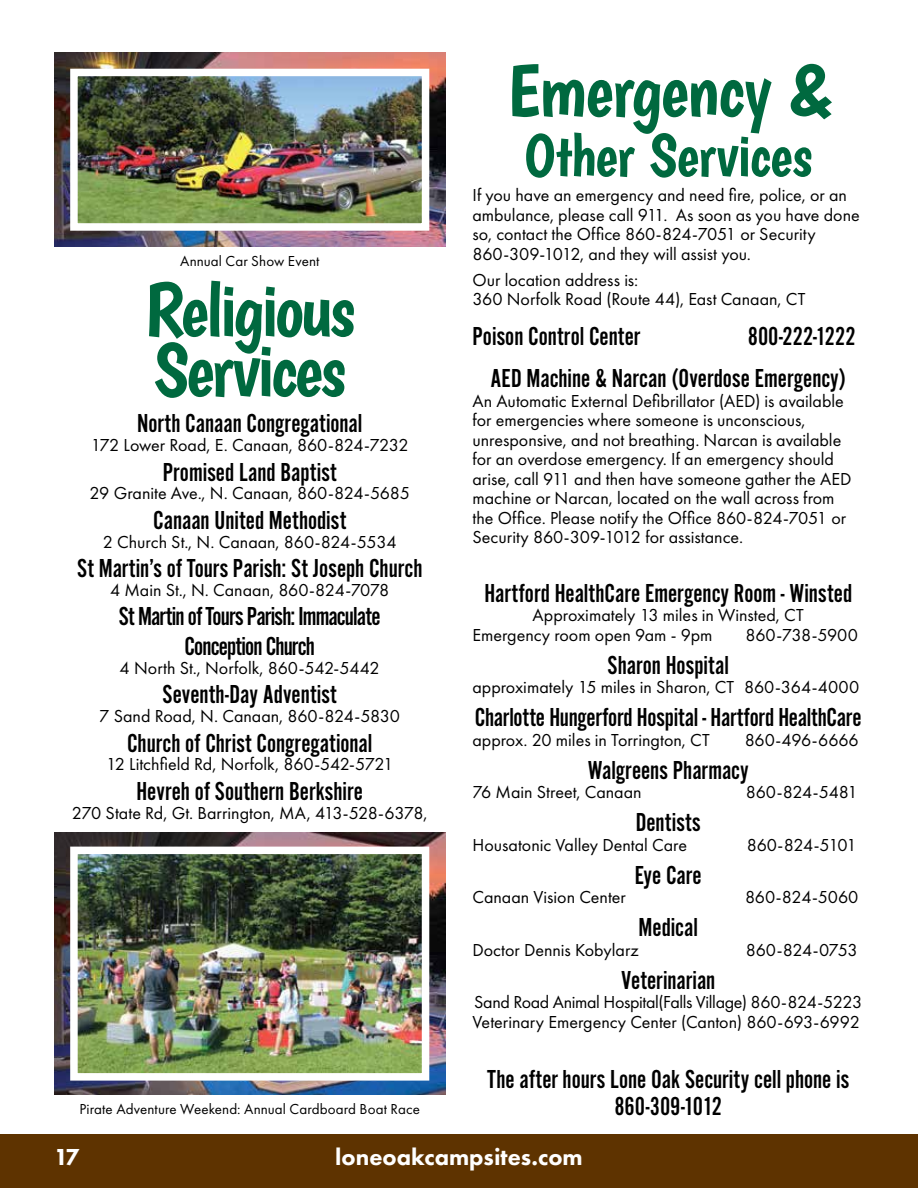
<style>
.page{position:relative;width:918px;height:1188px;background:#fff}
.page>*{position:absolute;margin:0;border:0;box-sizing:border-box;transform-origin:0 0}
.t1{font:75px/60px "Boogaloo";letter-spacing:-.035em;color:#00693f}
.t2{font:60px "Boogaloo";letter-spacing:-.015em;color:#00693f}
.t3{font:27px/42px "Alternate Got No 2 D";color:#000}
.t4{font:27px/29.5px "Alternate Got No 2 D";letter-spacing:-.03em;color:#000;text-align:center}
.t5{font:800 24px "Futura PT";color:#fff}
.t6{font:18px/19.5px "Futura PT";color:#000}
.t7{font:18px/19.5px "Futura PT";letter-spacing:-.02em;color:#000}
.t8{font:18px "Futura PT";letter-spacing:-.03em;color:#000}
.t9{font:18px "Futura PT";letter-spacing:-.025em;color:#000}
.t10{font:15px "Futura PT";letter-spacing:.005em;color:#000}
</style>
<div class="page">
<div style="left:0;top:1134px;width:918px;height:54px;background:#5e3300"></div>
<img style="left:54px;top:52px;width:392px;height:195px">
<img style="left:79px;top:78px;width:341px;height:144px">
<div style="left:70px;top:69px;width:359px;height:162px;border:8px solid #fff"></div>
<img style="left:54px;top:833px;width:392px;height:262px">
<img style="left:79px;top:856px;width:341px;height:216px">
<div style="left:70px;top:847px;width:359px;height:234px;border:8px solid #fff"></div>
<p class="t10" style="left:180px;top:252px;width:141px">Annual Car Show Event</p>
<h1 class="t1" style="left:144px;top:279px;width:212px">Religious<br>Services</h1>
<h3 class="t3" style="left:137px;top:403px;width:227px">North Canaan Congregational</h3>
<p class="t6" style="left:91px;top:435px;width:319px">172 Lower Road, E. Canaan, 860-824-7232</p>
<h3 class="t3" style="left:163px;top:451px;width:176px">Promised Land Baptist</h3>
<p class="t6" style="left:89px;top:483px;width:322px">29 Granite Ave., N. Canaan, 860-824-5685</p>
<h3 class="t3" style="left:153px;top:500px;width:195px">Canaan United Methodist</h3>
<p class="t6" style="left:103px;top:532px;width:295px">2 Church St., N. Canaan, 860-824-5534</p>
<h3 class="t3" style="left:77px;top:548px;width:347px">St Martin’s of Tours Parish: St Joseph Church</h3>
<p class="t6" style="left:110px;top:580px;width:281px">4 Main St., N. Canaan, 860-824-7078</p>
<h3 class="t4" style="left:119px;top:602px;width:263px">St Martin of Tours Parish: Immaculate<br>Conception Church</h3>
<p class="t6" style="left:120px;top:658px;width:262px">4 North St., Norfolk, 860-542-5442</p>
<h3 class="t3" style="left:163px;top:674px;width:176px">Seventh-Day Adventist</h3>
<p class="t6" style="left:99px;top:706px;width:302px">7 Sand Road, N. Canaan, 860-824-5830</p>
<h3 class="t3" style="left:127px;top:722px;width:247px">Church of Christ Congregational</h3>
<p class="t6" style="left:106px;top:755px;width:289px">12 Litchfield Rd, Norfolk, 860-542-5721</p>
<h3 class="t3" style="left:136px;top:771px;width:228px">Hevreh of Southern Berkshire</h3>
<p class="t6" style="left:72px;top:803px;width:357px">270 State Rd, Gt. Barrington, MA, 413-528-6378,</p>
<p class="t10" style="left:80px;top:1100px;width:342px">Pirate Adventure Weekend: Annual Cardboard Boat Race</p>
<h1 class="t1" style="left:507px;top:60px;width:324px">Emergency &amp;</h1>
<h2 class="t2" style="left:524px;top:119px;width:290px">Other Services</h2>
<p class="t6" style="left:472px;top:185px;width:389px">If you have an emergency and need fire, police, or an ambulance, please call 911. As soon as you have done so, contact the Office 860-824-7051 or Security 860-309-1012, and they will assist you.</p>
<p class="t6" style="left:472px;top:270px;width:334px">Our location address is:<br>360 Norfolk Road (Route 44), East Canaan, CT</p>
<h3 class="t3" style="left:472px;top:316px;width:169px">Poison Control Center</h3>
<h3 class="t3" style="left:491px;top:316px;width:367px;text-indent:257px">800-222-1222<br>AED Machine &amp; Narcan (Overdose Emergency)</h3>
<p class="t6" style="left:472px;top:391px;width:381px">An Automatic External Defibrillator (AED) is available for emergencies where someone is unconscious, unresponsive, and not breathing. Narcan is available for an overdose emergency. If an emergency should arise, call 911 and then have someone gather the AED machine or Narcan, located on the wall across from the Office. Please notify the Office 860-824-7051 or Security 860-309-1012 for assistance.</p>
<h3 class="t3" style="left:484px;top:573px;width:369px">Hartford HealthCare Emergency Room - Winsted</h3>
<p class="t6" style="left:472px;top:605px;width:333px;text-indent:60px">Approximately 13 miles in Winsted, CT<br>Emergency room open 9am - 9pm</p>
<p class="t7" style="left:745px;top:625px;width:114px">860-738-5900</p>
<h3 class="t3" style="left:608px;top:645px;width:123px">Sharon Hospital</h3>
<p class="t6" style="left:472px;top:677px;width:388px">approximately 15 miles in Sharon, CT 860-364-4000</p>
<h3 class="t3" style="left:475px;top:697px;width:388px">Charlotte Hungerford Hospital - Hartford HealthCare</h3>
<p class="t6" style="left:473px;top:730px;width:239px">approx. 20 miles in Torrington, CT</p>
<p class="t6" style="left:745px;top:730px;width:116px">860-496-6666</p>
<h3 class="t3" style="left:588px;top:750px;width:163px">Walgreens Pharmacy</h3>
<p class="t6" style="left:472px;top:782px;width:171px">76 Main Street, Canaan</p>
<p class="t7" style="left:746px;top:782px;width:113px">860-824-5481</p>
<h3 class="t3" style="left:636px;top:802px;width:66px">Dentists</h3>
<p class="t6" style="left:472px;top:835px;width:216px">Housatonic Valley Dental Care</p>
<p class="t8" style="left:747px;top:834px;width:111px">860-824-5101</p>
<h3 class="t3" style="left:635px;top:855px;width:69px">Eye Care</h3>
<p class="t6" style="left:472px;top:887px;width:155px">Canaan Vision Center</p>
<p class="t6" style="left:745px;top:887px;width:115px">860-824-5060</p>
<h3 class="t3" style="left:639px;top:907px;width:61px">Medical</h3>
<p class="t6" style="left:472px;top:940px;width:168px">Doctor Dennis Kobylarz</p>
<p class="t9" style="left:746px;top:939px;width:113px">860-824-0753</p>
<h3 class="t3" style="left:621px;top:960px;width:96px">Veterinarian</h3>
<p class="t7" style="left:472px;top:992px;width:391px">Sand Road Animal Hospital(Falls Village) 860-824-5223<br>Veterinary Emergency Center (Canton) 860-693-6992</p>
<h3 class="t3" style="left:487px;top:1067px;width:364px;line-height:27px;text-align:center">The after hours Lone Oak Security cell phone is<br>860-309-1012</h3>
<h3 class="t5" style="left:54px;top:1142px;width:27px">17</h3>
<h3 class="t5" style="left:335px;top:1142px;width:249px">loneoakcampsites.com</h3>
</div>
